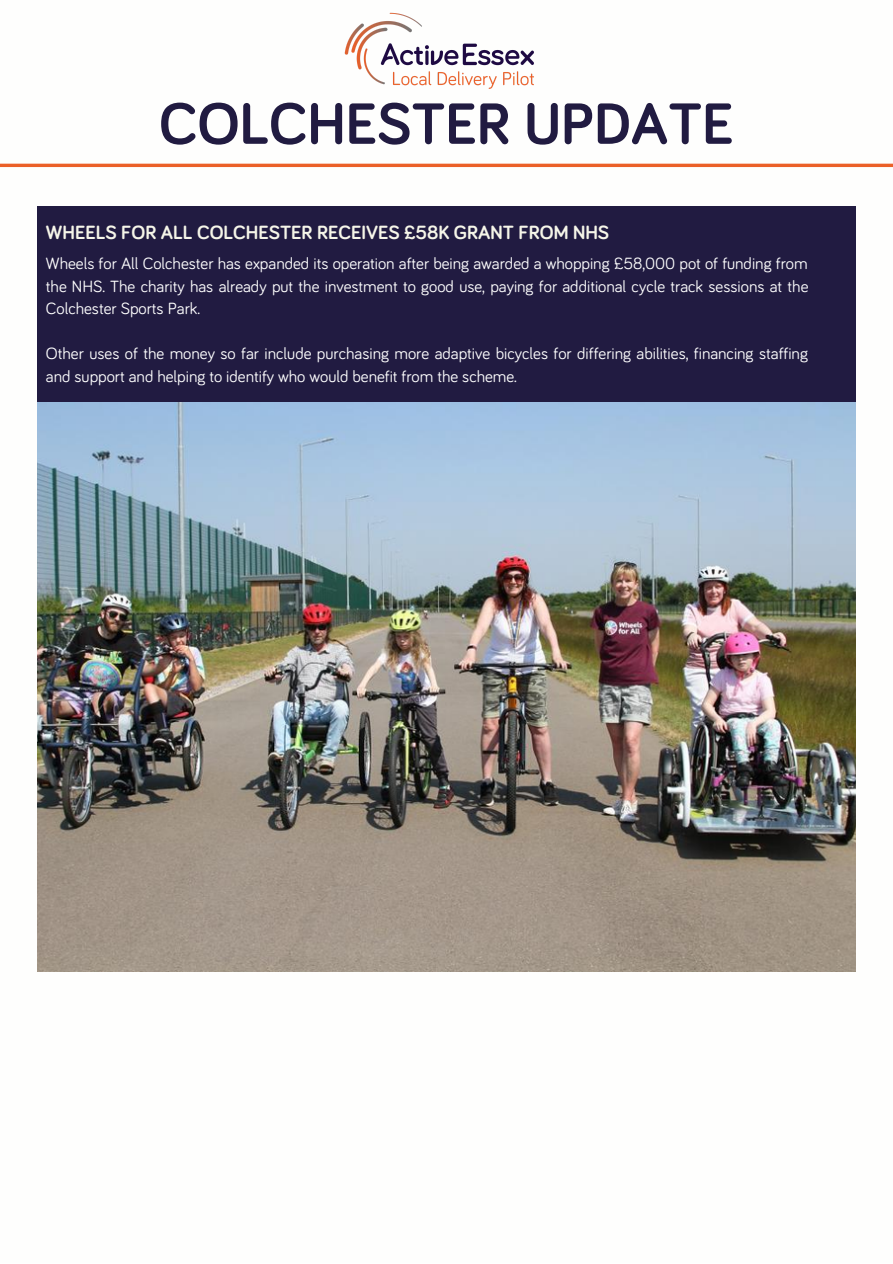
<style>
.page{position:relative;width:893px;height:1264px;background:#fff}
.page>*{position:absolute;margin:0;border:0;box-sizing:border-box;transform-origin:0 0}
.t1{font:700 60px "Bariol";color:#211b41}
.t2{font:700 19.8px "Bariol";color:#f6f6e9}
.t3{font:16.8px/22.5px "Bariol";color:#fff;text-align:justify}
</style>
<div class="page">
<div style="left:37px;top:206px;width:818px;height:207px;background:#211b41"></div>
<hr style="left:0;top:164px;width:892px;height:3px;background:#eb6028">
<img style="left:344px;top:12px;width:190px;height:77px">
<img style="left:37px;top:402px;width:818px;height:569px">
<p class="t1" style="left:159px;top:97px;width:576px">COLCHESTER UPDATE</p>
<p class="t2" style="left:46px;top:224px;width:564px">WHEELS FOR ALL COLCHESTER RECEIVES £58K GRANT FROM NHS</p>
<p class="t3" style="left:46px;top:253px;width:764px">Wheels for All Colchester has expanded its operation after being awarded a whopping £58,000 pot of funding from the NHS. The charity has already put the investment to good use, paying for additional cycle track sessions at the Colchester Sports Park.</p>
<p class="t3" style="left:46px;top:343px;width:763px">Other uses of the money so far include purchasing more adaptive bicycles for differing abilities, financing staffing and support and helping to identify who would benefit from the scheme.</p>
</div>
